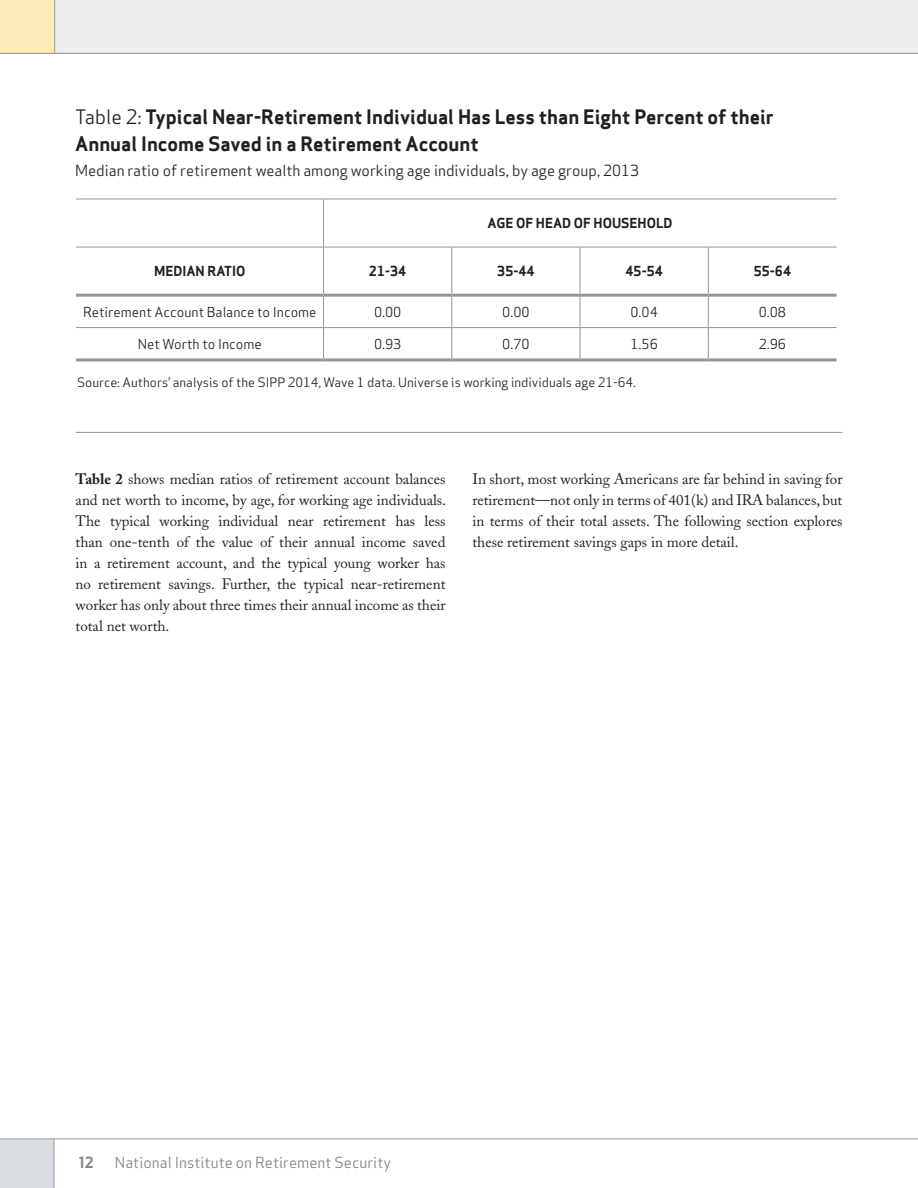
<style>
.page{position:relative;width:918px;height:1188px;background:#fff}
.page>*{position:absolute;margin:0;border:0;box-sizing:border-box;transform-origin:0 0}
.t1{font:19.5px/27px "Apex Sans Bold T";color:#231f20}
.List_Paragraph{font:15px/21px "Adobe Caslon";color:#231f20;text-align:justify}
.t2{font:15px "Apex Sans Book T";color:#231f20}
.t3{font:15px "Apex Sans Book T";color:#7c868d}
.t4{font:15px "Apex Sans Bold C";color:#7c868d}
.t5{font:13.5px "Apex Sans Book T";color:#231f20}
.t6{font:13.5px "Apex Sans Bold T";color:#231f20}
.t7{font:12.75px "Apex Sans Book T";color:#231f20}
.s1{font-family:"Apex Sans Book T"}
.s2{font-weight:700}
</style>
<div class="page">
<div style="left:0;top:1139px;width:54px;height:49px;background:#dadee2"></div>
<hr style="left:54px;top:1139px;width:1px;height:49px;background:#939598">
<hr style="left:0;top:1138px;width:918px;height:1px;background:#939598">
<div style="left:0;top:0;width:918px;height:53px;background:#edeff1"></div>
<div style="left:0;top:0;width:55px;height:53px;background:#fbecb7"></div>
<hr style="left:0;top:53px;width:918px;height:1px;background:#939598">
<hr style="left:54px;top:0;width:1px;height:54px;background:#939598">
<hr style="left:76px;top:199px;width:248px;height:1px;background:#939598">
<hr style="left:324px;top:199px;width:128px;height:1px;background:#939598">
<hr style="left:323px;top:199px;width:1px;height:48px;background:#939598">
<hr style="left:452px;top:199px;width:128px;height:1px;background:#939598">
<hr style="left:580px;top:199px;width:128px;height:1px;background:#939598">
<hr style="left:708px;top:199px;width:129px;height:1px;background:#939598">
<hr style="left:76px;top:247px;width:248px;height:1px;background:#939598">
<hr style="left:324px;top:247px;width:128px;height:1px;background:#939598">
<hr style="left:323px;top:247px;width:1px;height:47px;background:#939598">
<hr style="left:452px;top:247px;width:128px;height:1px;background:#939598">
<hr style="left:451px;top:247px;width:1px;height:47px;background:#939598">
<hr style="left:580px;top:247px;width:128px;height:1px;background:#939598">
<hr style="left:580px;top:247px;width:1px;height:47px;background:#939598">
<hr style="left:708px;top:247px;width:129px;height:1px;background:#939598">
<hr style="left:708px;top:247px;width:1px;height:47px;background:#939598">
<hr style="left:323px;top:297px;width:1px;height:30px;background:#939598">
<hr style="left:76px;top:327px;width:248px;height:1px;background:#939598">
<hr style="left:324px;top:327px;width:128px;height:1px;background:#939598">
<hr style="left:323px;top:328px;width:1px;height:30px;background:#939598">
<hr style="left:452px;top:327px;width:128px;height:1px;background:#939598">
<hr style="left:580px;top:327px;width:128px;height:1px;background:#939598">
<hr style="left:708px;top:327px;width:129px;height:1px;background:#939598">
<hr style="left:76px;top:358px;width:248px;height:3px;background:#939598">
<hr style="left:324px;top:358px;width:128px;height:3px;background:#939598">
<hr style="left:452px;top:358px;width:128px;height:3px;background:#939598">
<hr style="left:580px;top:358px;width:128px;height:3px;background:#939598">
<hr style="left:708px;top:358px;width:129px;height:3px;background:#939598">
<hr style="left:76px;top:294px;width:248px;height:3px;background:#939598">
<hr style="left:324px;top:294px;width:128px;height:3px;background:#939598">
<hr style="left:452px;top:294px;width:128px;height:3px;background:#939598">
<hr style="left:580px;top:294px;width:128px;height:3px;background:#939598">
<hr style="left:708px;top:294px;width:129px;height:3px;background:#939598">
<hr style="left:708px;top:297px;width:1px;height:30px;background:#939598">
<hr style="left:708px;top:328px;width:1px;height:30px;background:#939598">
<hr style="left:580px;top:297px;width:1px;height:30px;background:#939598">
<hr style="left:580px;top:328px;width:1px;height:30px;background:#939598">
<hr style="left:451px;top:297px;width:1px;height:30px;background:#939598">
<hr style="left:451px;top:328px;width:1px;height:30px;background:#939598">
<hr style="left:76px;top:432px;width:766px;height:1px;background:#939598">
<p class="t1" style="left:75px;top:103px;width:700px"><span class="s1">Table 2:</span> Typical Near-Retirement Individual Has Less than Eight Percent of their<br>Annual Income Saved in a Retirement Account</p>
<p class="t2" style="left:75px;top:161px;width:566px">Median ratio of retirement wealth among working age individuals, by age group, 2013</p>
<p class="t6" style="left:488px;top:215px;width:187px">AGE OF HEAD OF HOUSEHOLD</p>
<p class="t6" style="left:154px;top:262px;width:93px">MEDIAN RATIO</p>
<p class="t6" style="left:369px;top:262px;width:39px">21-34</p>
<p class="t6" style="left:497px;top:262px;width:39px">35-44</p>
<p class="t6" style="left:625px;top:262px;width:39px">45-54</p>
<p class="t6" style="left:754px;top:262px;width:39px">55-64</p>
<p class="t5" style="left:83px;top:304px;width:235px">Retirement Account Balance to Income</p>
<p class="t5" style="left:374px;top:304px;width:29px">0.00</p>
<p class="t5" style="left:502px;top:304px;width:29px">0.00</p>
<p class="t5" style="left:631px;top:304px;width:29px">0.04</p>
<p class="t5" style="left:759px;top:304px;width:29px">0.08</p>
<p class="t5" style="left:138px;top:335px;width:125px">Net Worth to Income</p>
<p class="t5" style="left:374px;top:335px;width:29px">0.93</p>
<p class="t5" style="left:502px;top:335px;width:29px">0.70</p>
<p class="t5" style="left:631px;top:335px;width:29px">1.56</p>
<p class="t5" style="left:759px;top:335px;width:29px">2.96</p>
<p class="t7" style="left:77px;top:374px;width:560px">Source: Authors’ analysis of the SIPP 2014, Wave 1 data. Universe is working individuals age 21-64.</p>
<p class="List_Paragraph" style="left:76px;top:469px;width:372px"><span class="s2">Table 2</span> shows median ratios of retirement account balances and net worth to income, by age, for working age individuals.<br>The typical working individual near retirement has less than one-tenth of the value of their annual income saved in a retirement account, and the typical young worker has no retirement savings. Further, the typical near-retirement worker has only about three times their annual income as their total net worth.</p>
<p class="List_Paragraph" style="left:472px;top:469px;width:371px">In short, most working Americans are far behind in saving for retirement—not only in terms of 401(k) and IRA balances, but in terms of their total assets. The following section explores these retirement savings gaps in more detail.</p>
<p class="t4" style="left:79px;top:1153px;width:17px">12</p>
<p class="t3" style="left:115px;top:1153px;width:278px">National Institute on Retirement Security</p>
</div>
